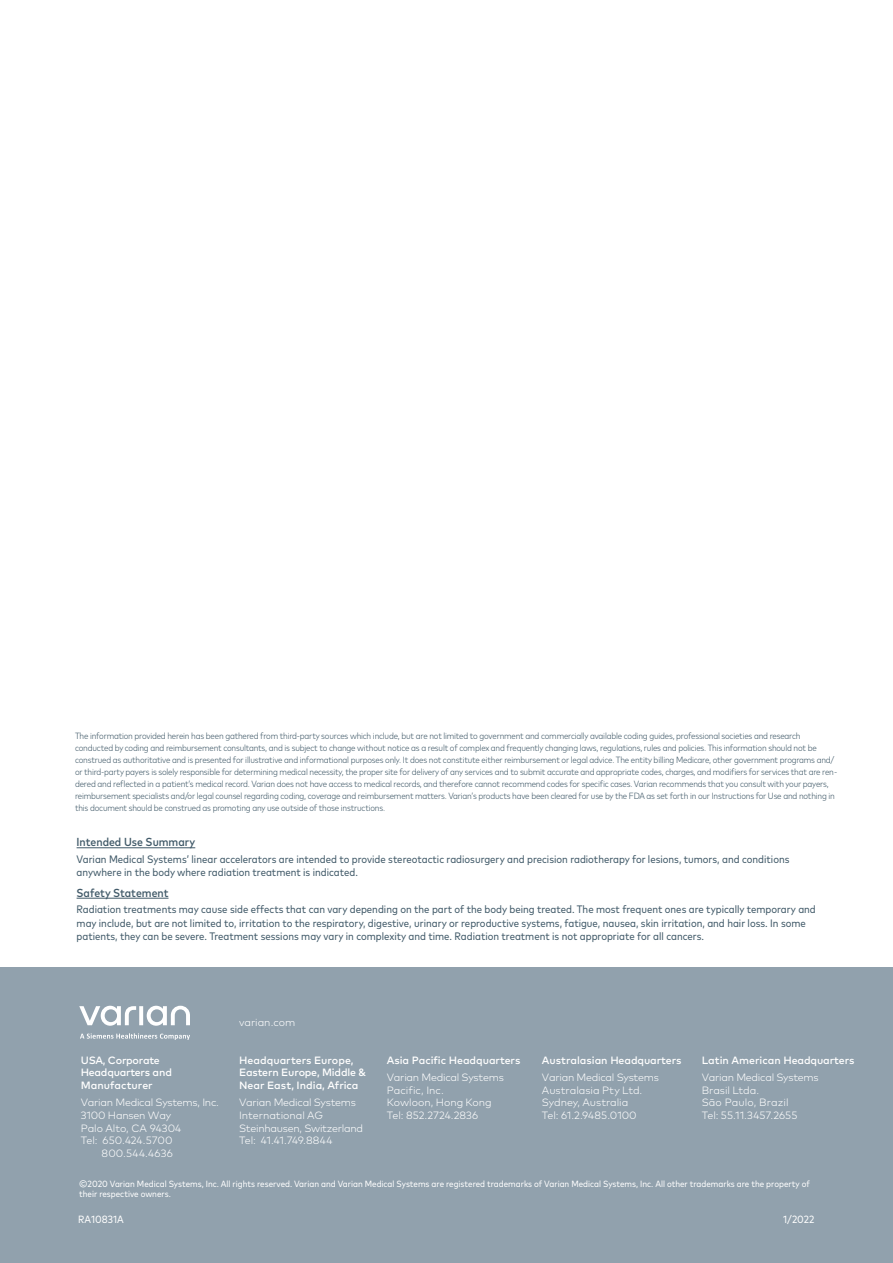
<style>
.page{position:relative;width:893px;height:1263px;background:#fff}
.page>*{position:absolute;margin:0;border:0;box-sizing:border-box;transform-origin:0 0}
.DISCLAIMER{font:500 condensed 11.7px "Mark OT";color:#405968}
.DISCLAIMER_NEW{font:condensed 10.8px/13.5px "Mark OT";color:#405968}
.t1{font:300 10.65px/12.8px "Mark OT";letter-spacing:-.005em;color:#fff}
.t2{font:500 10.65px/17.2px "Mark OT";letter-spacing:-.005em;color:#fff}
.t3{font:300 10.65px/12.8px "Mark OT";letter-spacing:-.025em;color:#fff}
.t4{font:500 10.65px/12.8px "Mark OT";letter-spacing:-.025em;color:#fff}
.t5{font:300 10.65px "Mark OT";letter-spacing:.015em;color:#fff}
.t6{font:condensed 10.5px "Mark OT";color:#fff}
.Legalese{font:300 condensed 9px/12px "Mark OT";letter-spacing:-.02em;color:#405968}
.Copyright_body{font:condensed 9px/10.5px "Mark OT";color:#fff}
.s1{font-weight:300}
</style>
<div class="page">
<div style="left:0;top:968px;width:893px;height:295px;background:#91a1ad"></div>
<hr style="left:77px;top:847px;width:118px;height:1px;background:#405968">
<hr style="left:77px;top:898px;width:92px;height:1px;background:#405968">
<svg style="left:80px;top:1033px;width:110px;height:7px"></svg>
<svg style="left:79px;top:1006px;width:111px;height:20px"></svg>
<p class="Legalese" style="left:75px;top:730px;width:764px">The information provided herein has been gathered from third-party sources which include, but are not limited to government and commercially available coding guides, professional societies and research conducted by coding and reimbursement consultants, and is subject to change without notice as a result of complex and frequently changing laws, regulations, rules and policies. This information should not be construed as authoritative and is presented for illustrative and informational purposes only. It does not constitute either reimbursement or legal advice. The entity billing Medicare, other government programs and/ or third-party payers is solely responsible for determining medical necessity, the proper site for delivery of any services and to submit accurate and appropriate codes, charges, and modifiers for services that are ren&shy;dered and reflected in a patient’s medical record. Varian does not have access to medical records, and therefore cannot recommend codes for specific cases. Varian recommends that you consult with your payers, reimbursement specialists and/or legal counsel regarding coding, coverage and reimbursement matters. Varian’s products have been cleared for use by the FDA as set forth in our Instructions for Use and nothing in this document should be construed as promoting any use outside of those instructions.</p>
<p class="DISCLAIMER" style="left:77px;top:835px;width:120px">Intended Use Summary</p>
<p class="DISCLAIMER_NEW" style="left:77px;top:852px;width:714px">Varian Medical Systems’ linear accelerators are intended to provide stereotactic radiosurgery and precision radiotherapy for lesions, tumors, and conditions anywhere in the body where radiation treatment is indicated.</p>
<p class="DISCLAIMER" style="left:77px;top:885px;width:93px">Safety Statement</p>
<p class="DISCLAIMER_NEW" style="left:77px;top:902px;width:741px">Radiation treatments may cause side effects that can vary depending on the part of the body being treated. The most frequent ones are typically temporary and may include, but are not limited to, irritation to the respiratory, digestive, urinary or reproductive systems, fatigue, nausea, skin irritation, and hair loss. In some patients, they can be severe. Treatment sessions may vary in complexity and time. Radiation treatment is not appropriate for all cancers.</p>
<p class="t4" style="left:81px;top:1053px;width:93px">USA, Corporate<br>Headquarters and<br>Manufacturer</p>
<p class="t3" style="left:81px;top:1096px;width:140px">Varian Medical Systems, Inc.</p>
<p class="t1" style="left:81px;top:1109px;width:92px">3100 Hansen Way</p>
<p class="t1" style="left:81px;top:1121px;width:102px">Palo Alto, CA 94304</p>
<p class="t1" style="left:81px;top:1134px;width:93px">Tel: 650.424.5700</p>
<p class="t5" style="left:102px;top:1147px;width:73px">800.544.4636</p>
<p class="t1" style="left:239px;top:1015px;width:58px">varian.com</p>
<p class="t2" style="left:239px;top:1053px;width:129px;line-height:12.8px">Headquarters Europe,<br>Eastern Europe, Middle &amp;<br>Near East, India, Africa</p>
<p class="t3" style="left:239px;top:1096px;width:126px">Varian Medical Systems<br>International AG<br>Steinhausen, Switzerland<br>Tel: 41.41.749.8844</p>
<p class="t2" style="left:387px;top:1051px;width:135px">Asia Pacific Headquarters<br><span class="s1">Varian Medical Systems</span></p>
<p class="t1" style="left:387px;top:1083px;width:106px">Pacific, Inc.<br>Kowloon, Hong Kong<br>Tel: 852.2724.2836</p>
<p class="t2" style="left:542px;top:1051px;width:141px">Australasian Headquarters<br><span class="s1">Varian Medical Systems</span></p>
<p class="t1" style="left:542px;top:1083px;width:102px">Australasia Pty Ltd.<br>Sydney, Australia<br>Tel: 61.2.9485.0100</p>
<p class="t2" style="left:702px;top:1051px;width:154px">Latin American Headquarters<br><span class="s1">Varian Medical Systems</span></p>
<p class="t1" style="left:702px;top:1083px;width:97px">Brasil Ltda.<br>São Paulo, Brazil<br>Tel: 55.11.3457.2655</p>
<p class="Copyright_body" style="left:79px;top:1178px;width:732px">©2020 Varian Medical Systems, Inc. All rights reserved. Varian and Varian Medical Systems are registered trademarks of Varian Medical Systems, Inc. All other trademarks are the property of their respective owners.</p>
<p class="t6" style="left:78px;top:1213px;width:47px">RA10831A</p>
<p class="t6" style="left:783px;top:1213px;width:33px">1/2022</p>
</div>
